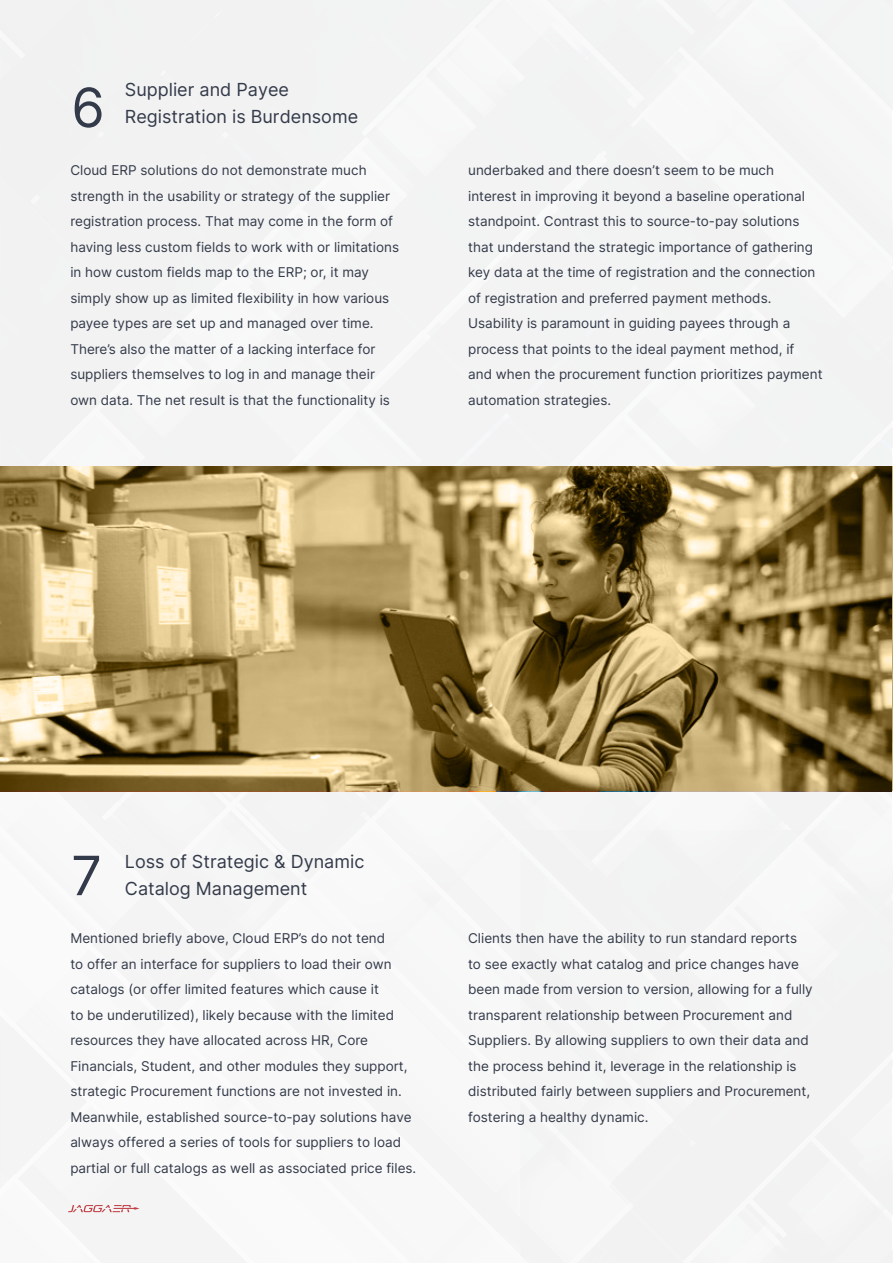
<style>
.page{position:relative;width:893px;height:1263px;background:#f4f4f4}
.page>*{position:absolute;margin:0;border:0;box-sizing:border-box;transform-origin:0 0}
.t1{font:54.15px "Inter";color:#333a49}
.t2{font:18px "Inter";color:#333a49}
.t3{font:13.5px/25.5px "Inter";color:#333a49}
</style>
<div class="page">
<svg style="left:0;top:466px;width:893px;height:325px;background:#a8915e"></svg>
<h2 class="t2" style="left:125px;top:77px;width:166px">Supplier and Payee</h2>
<h1 class="t1" style="left:71px;top:68px;width:35px">6</h1>
<h2 class="t2" style="left:125px;top:104px;width:235px">Registration is Burdensome</h2>
<p class="t3" style="left:70px;top:157px;width:330px">Cloud ERP solutions do not demonstrate much strength in the usability or strategy of the supplier registration process. That may come in the form of having less custom fields to work with or limitations in how custom fields map to the ERP; or, it may simply show up as limited flexibility in how various payee types are set up and managed over time.<br>There’s also the matter of a lacking interface for suppliers themselves to log in and manage their own data. The net result is that the functionality is</p>
<p class="t3" style="left:468px;top:157px;width:356px">underbaked and there doesn’t seem to be much interest in improving it beyond a baseline operational standpoint. Contrast this to source-to-pay solutions that understand the strategic importance of gathering key data at the time of registration and the connection of registration and preferred payment methods.<br>Usability is paramount in guiding payees through a process that points to the ideal payment method, if<br>and when the procurement function prioritizes payment automation strategies.</p>
<h2 class="t2" style="left:125px;top:848px;width:241px">Loss of Strategic &amp; Dynamic</h2>
<h1 class="t1" style="left:71px;top:836px;width:32px">7</h1>
<h2 class="t2" style="left:125px;top:875px;width:184px">Catalog Management</h2>
<p class="t3" style="left:70px;top:925px;width:347px">Mentioned briefly above, Cloud ERP’s do not tend<br>to offer an interface for suppliers to load their own catalogs (or offer limited features which cause it<br>to be underutilized), likely because with the limited resources they have allocated across HR, Core Financials, Student, and other modules they support, strategic Procurement functions are not invested in.<br>Meanwhile, established source-to-pay solutions have always offered a series of tools for suppliers to load partial or full catalogs as well as associated price files.</p>
<p class="t3" style="left:468px;top:925px;width:346px">Clients then have the ability to run standard reports to see exactly what catalog and price changes have been made from version to version, allowing for a fully transparent relationship between Procurement and Suppliers. By allowing suppliers to own their data and the process behind it, leverage in the relationship is distributed fairly between suppliers and Procurement, fostering a healthy dynamic.</p>
</div>
